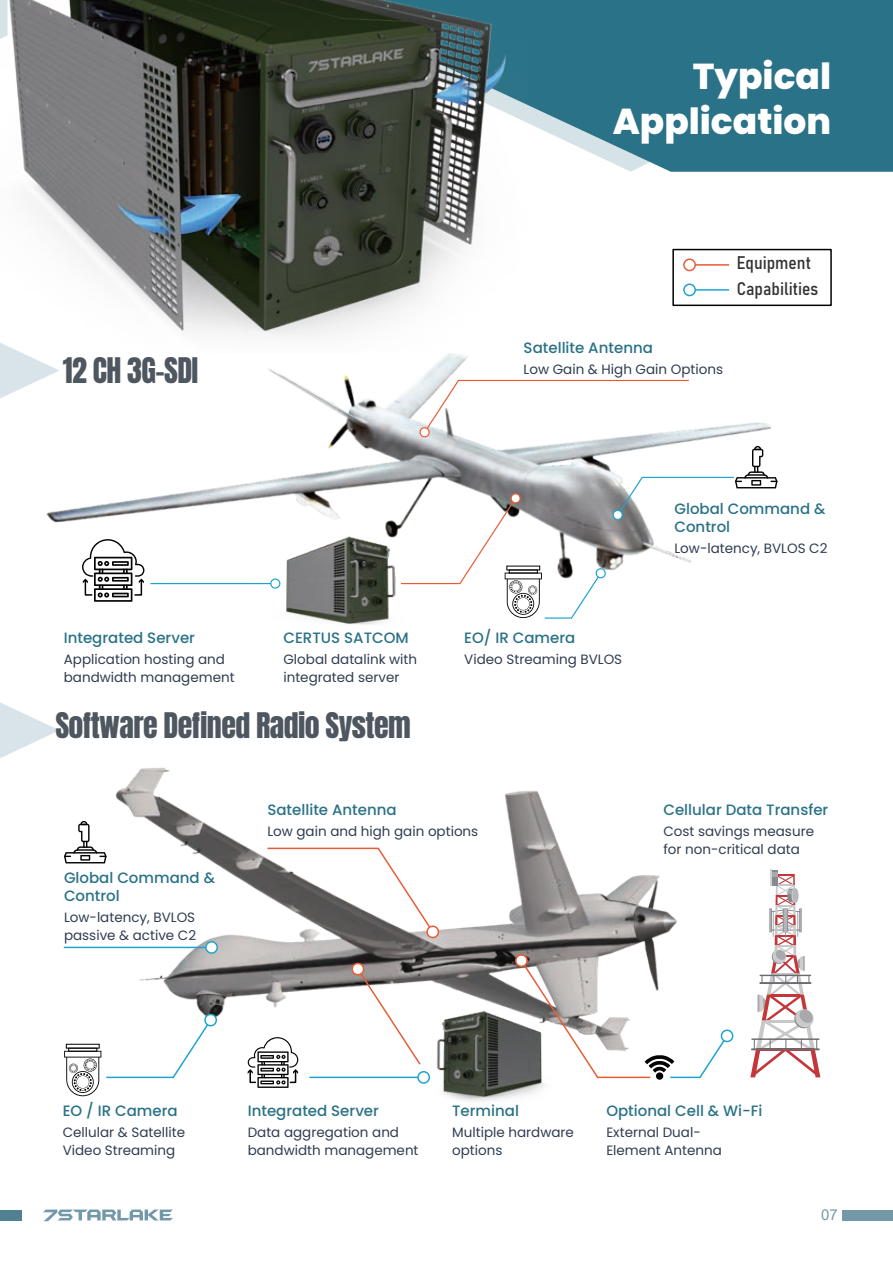
<style>
.page{position:relative;width:893px;height:1263px;background:#fff}
.page>*{position:absolute;margin:0;border:0;box-sizing:border-box;transform-origin:0 0}
.t1{font:800 36px/45px "Poppins";color:#fff;text-align:right}
.t2{font:30px "Anton";letter-spacing:-.02em;color:#4e575f}
.t3{font:18px/25px "Bahnschrift";color:#333334}
.t4{font:500 15px/18px "Poppins";color:#2a7287}
.t5{font:15px "Arial";color:#518093}
.t6{font:13.5px/18px "Poppins";color:#2f3d51}
</style>
<div class="page">
<img style="left:46px;top:306px;width:761px;height:279px">
<svg style="left:419px;top:379px;width:271px;height:59px"></svg>
<hr style="left:150px;top:583px;width:126px;height:1px;background:#1ea3d0">
<svg style="left:82px;top:539px;width:62px;height:63px"></svg>
<svg style="left:612px;top:446px;width:165px;height:75px"></svg>
<svg style="left:400px;top:492px;width:206px;height:127px"></svg>
<div style="left:506px;top:566px;width:34px;height:4px;border:1px solid #030303"></div>
<div style="left:560px;top:0;width:333px;height:172px;background:#2a7287"></div>
<div style="left:672px;top:249px;width:160px;height:57px;background:#fff;border:2px solid #030303"></div>
<hr style="left:689px;top:264px;width:40px;height:2px;background:#e85c35">
<svg style="left:683px;top:258px;width:13px;height:13px"></svg>
<hr style="left:689px;top:289px;width:40px;height:2px;background:#1ea3d0">
<svg style="left:683px;top:283px;width:13px;height:13px"></svg>
<svg style="left:248px;top:1070px;width:50px;height:18px"></svg>
<img style="left:93px;top:767px;width:584px;height:303px">
<hr style="left:64px;top:947px;width:148px;height:1px;background:#1ea3d0">
<svg style="left:205px;top:941px;width:13px;height:13px"></svg>
<svg style="left:266px;top:847px;width:174px;height:92px"></svg>
<svg style="left:514px;top:953px;width:220px;height:127px"></svg>
<svg style="left:750px;top:869px;width:70px;height:208px"></svg>
<hr style="left:309px;top:1076px;width:115px;height:2px;background:#1ea3d0">
<svg style="left:351px;top:962px;width:79px;height:121px"></svg>
<svg style="left:64px;top:821px;width:43px;height:42px"></svg>
<svg style="left:64px;top:1013px;width:154px;height:83px"></svg>
<div style="left:68px;top:1048px;width:29px;height:4px;border:1px solid #030303"></div>
<div style="left:66px;top:1044px;width:34px;height:4px;border:1px solid #030303"></div>
<svg style="left:0;top:352px;width:60px;height:46px"></svg>
<svg style="left:0;top:702px;width:59px;height:56px"></svg>
<img style="left:421px;top:1007px;width:131px;height:95px">
<img style="left:271px;top:534px;width:134px;height:91px">
<img style="left:0;top:0;width:560px;height:352px">
<div style="left:0;top:1209px;width:22px;height:11px;background:#518093"></div>
<div style="left:842px;top:1209px;width:51px;height:11px;background:#7399a8"></div>
<svg style="left:43px;top:1209px;width:130px;height:12px"></svg>
<h1 class="t1" style="left:613px;top:54px;width:220px">Typical<br>Application</h1>
<h2 class="t2" style="left:63px;top:355px;width:137px">12 CH 3G-SDI</h2>
<p class="t4" style="left:64px;top:628px;width:133px">Integrated Server</p>
<p class="t6" style="left:64px;top:650px;width:172px">Application hosting and bandwidth management</p>
<p class="t4" style="left:283px;top:628px;width:127px">CERTUS SATCOM</p>
<p class="t6" style="left:283px;top:650px;width:135px">Global datalink with integrated server</p>
<h2 class="t2" style="left:55px;top:710px;width:357px">Software Defined Radio System</h2>
<h3 class="t3" style="left:737px;top:249px;width:83px">Equipment<br>Capabilities</h3>
<p class="t4" style="left:524px;top:339px;width:131px">Satellite Antenna</p>
<p class="t6" style="left:524px;top:360px;width:201px">Low Gain &amp; High Gain Options</p>
<p class="t4" style="left:464px;top:628px;width:113px">EO/ IR Camera</p>
<p class="t6" style="left:464px;top:650px;width:159px">Video Streaming BVLOS</p>
<p class="t4" style="left:674px;top:500px;width:153px">Global Command &amp;<br>Control</p>
<p class="t6" style="left:674px;top:539px;width:154px">Low-latency, BVLOS C2</p>
<p class="t4" style="left:64px;top:868px;width:153px">Global Command &amp;<br>Control</p>
<p class="t6" style="left:64px;top:908px;width:134px">Low-latency, BVLOS passive &amp; active C2</p>
<p class="t4" style="left:267px;top:801px;width:131px">Satellite Antenna</p>
<p class="t6" style="left:267px;top:822px;width:212px">Low gain and high gain options</p>
<p class="t4" style="left:663px;top:801px;width:166px">Cellular Data Transfer</p>
<p class="t6" style="left:663px;top:822px;width:152px">Cost savings measure for non-critical data</p>
<p class="t4" style="left:63px;top:1102px;width:117px">EO / IR Camera</p>
<p class="t6" style="left:63px;top:1123px;width:124px">Cellular &amp; Satellite<br>Video Streaming</p>
<p class="t4" style="left:248px;top:1102px;width:133px">Integrated Server</p>
<p class="t6" style="left:248px;top:1123px;width:172px">Data aggregation and bandwidth management</p>
<p class="t4" style="left:452px;top:1102px;width:68px">Terminal</p>
<p class="t6" style="left:452px;top:1123px;width:123px">Multiple hardware options</p>
<p class="t4" style="left:606px;top:1102px;width:158px">Optional Cell &amp; Wi-Fi</p>
<p class="t6" style="left:606px;top:1123px;width:117px">External Dual-<br>Element Antenna</p>
<p class="t5" style="left:821px;top:1205px;width:18px">07</p>
</div>
